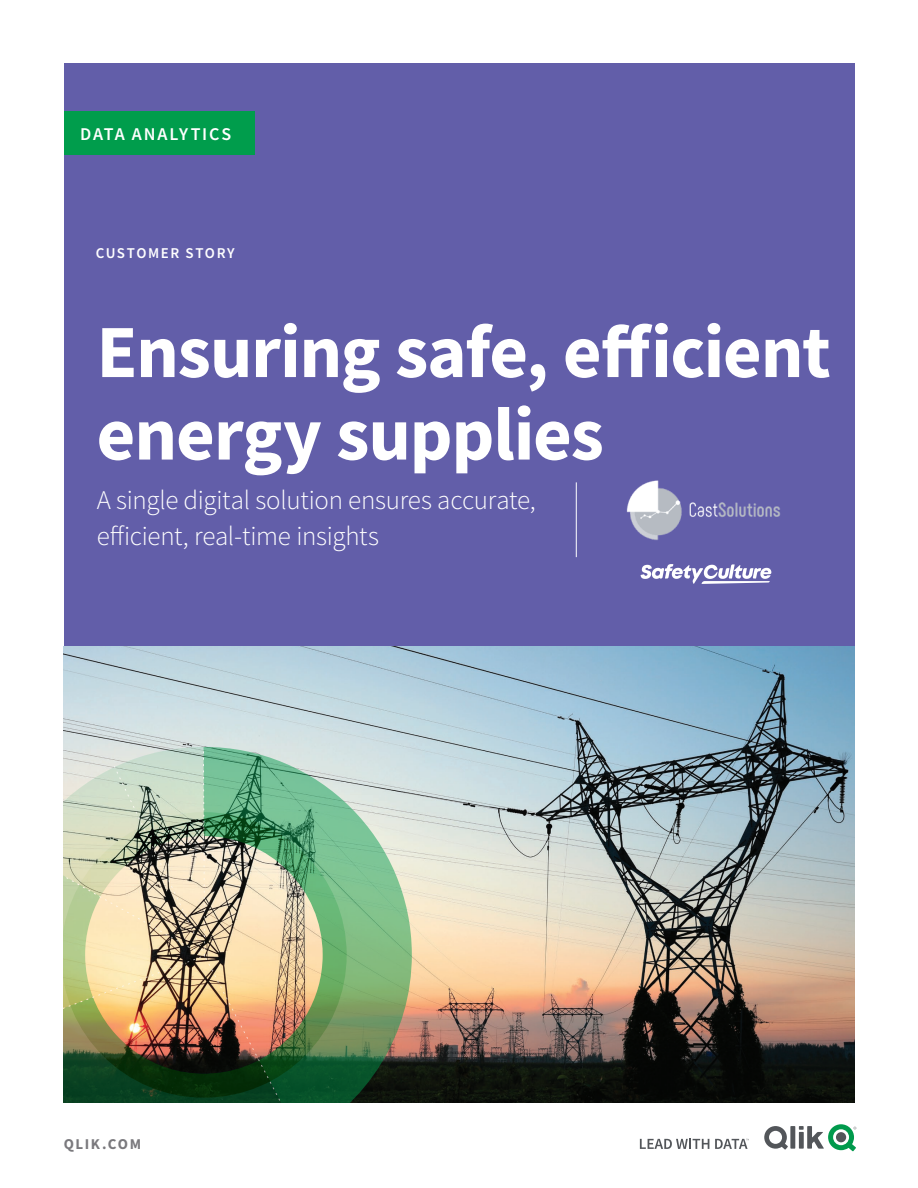
<style>
.page{position:relative;width:918px;height:1188px;background:#fff}
.page>*{position:absolute;margin:0;border:0;box-sizing:border-box;transform-origin:0 0}
.Cover_Main_Heading{font:700 75px/82.5px "Source Sans Pro";letter-spacing:-.015em;color:#fff}
.Cover_Sub_heading{font:300 27px/36px "Source Sans Pro";letter-spacing:-.015em;color:#fff}
.t1{font:600 18px "Source Sans Pro";letter-spacing:.095em;color:#fff}
.Content_Type{font:600 15px "Source Sans Pro";letter-spacing:.105em;color:#fff}
.Qlik_com{font:700 15px "Source Sans Pro";letter-spacing:.105em;color:#7a797d}
</style>
<div class="page">
<svg style="left:764px;top:1124px;width:92px;height:28px"></svg>
<svg style="left:640px;top:1139px;width:69px;height:10px"></svg>
<svg style="left:715px;top:1139px;width:34px;height:10px"></svg>
<div style="left:64px;top:64px;width:790px;height:1039px;background:#625ea9"></div>
<img style="left:64px;top:647px;width:790px;height:456px">
<svg style="left:301px;top:747px;width:111px;height:356px;background:#90b291"></svg>
<svg style="left:301px;top:812px;width:46px;height:286px;background:#70a36e"></svg>
<img style="left:64px;top:747px;width:237px;height:356px">
<hr style="left:576px;top:482px;width:1px;height:75px;background:#fff">
<div style="left:64px;top:112px;width:191px;height:43px;background:#009d4c"></div>
<img style="left:626px;top:480px;width:154px;height:60px">
<img style="left:640px;top:564px;width:132px;height:20px">
<p class="t1" style="left:80px;top:122px;width:153px">DATA ANALYTICS</p>
<p class="Content_Type" style="left:96px;top:243px;width:140px">CUSTOMER STORY</p>
<p class="Cover_Main_Heading" style="left:97px;top:310px;width:736px">Ensuring safe, efficient energy supplies</p>
<p class="Cover_Sub_heading" style="left:97px;top:482px;width:440px">A single digital solution ensures accurate, efficient, real-time insights</p>
<p class="Qlik_com" style="left:64px;top:1134px;width:79px">QLIK.COM</p>
</div>
